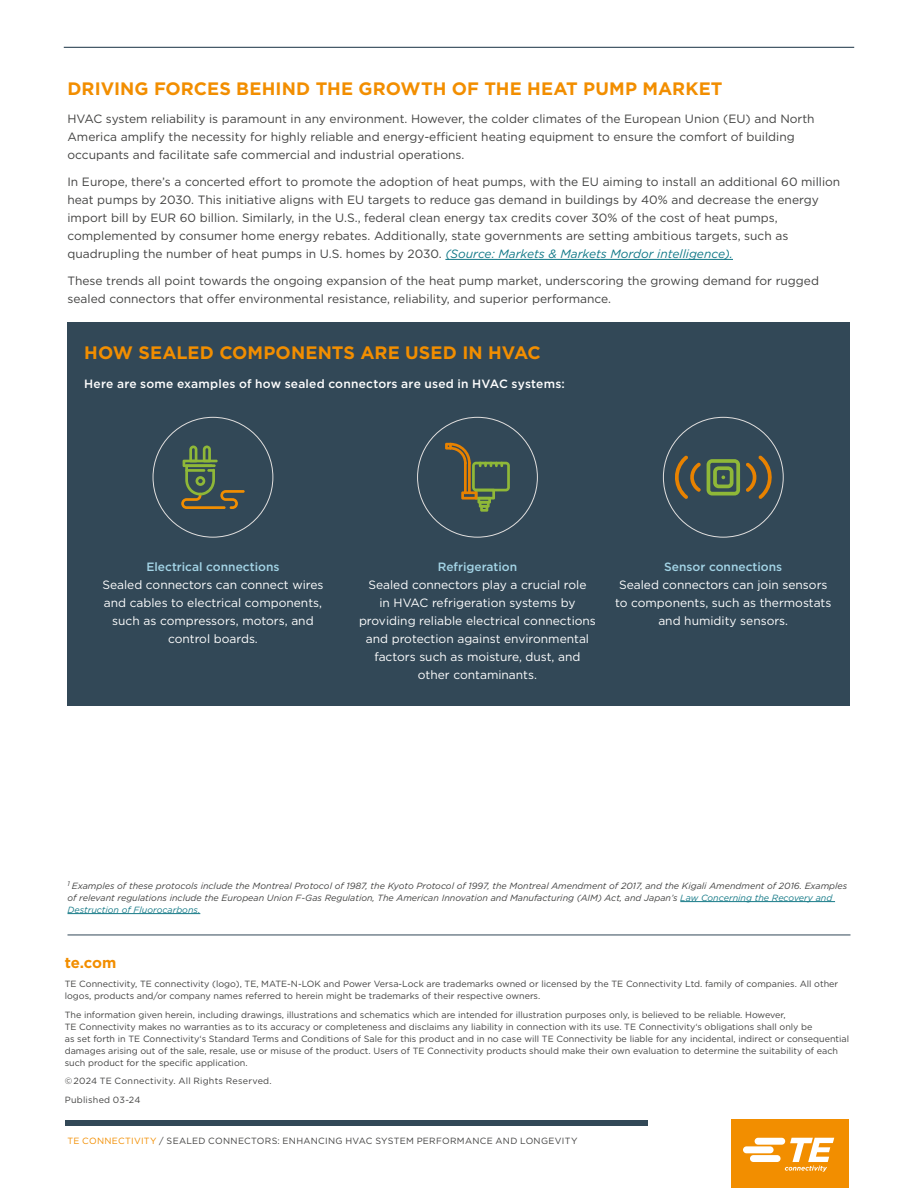
<style>
.page{position:relative;width:918px;height:1188px;background:#fff}
.page>*{position:absolute;margin:0;border:0;box-sizing:border-box;transform-origin:0 0}
.t1{font:700 18px "Gotham";letter-spacing:.005em;color:#f28e00}
.t2{font:700 15px "Gotham";color:#f28e00}
.t3{font:12px/18px "Gotham";color:#424241}
.t4{font:12px/18px "Gotham";color:#fff;text-align:center}
.t5{font:500 12px "Gotham";letter-spacing:.015em;color:#fff}
.t6{font:500 12px "Gotham";color:#a3d4e6}
.t7{font:9px/12px "Gotham";color:#424241}
.t8{font:italic 9px/12px "Gotham";color:#424241}
.t9{font:9px "Gotham";letter-spacing:.03em;color:#424241}
.t10{font:9px/18.5px "Gotham";letter-spacing:.025em;color:#424241}
.s1{font-style:italic;color:#117887}
.s2{color:#167a87}
.s3{color:#f28e00}
</style>
<div class="page">
<div style="left:65px;top:1120px;width:583px;height:5px;background:#324857"></div>
<hr style="left:68px;top:935px;width:782px;height:1px;background:#324857">
<hr style="left:64px;top:47px;width:790px;height:1px;background:#324857">
<div style="left:732px;top:1119px;width:117px;height:69px;background:#f28e00"></div>
<svg style="left:743px;top:1138px;width:91px;height:34px"></svg>
<hr style="left:445px;top:259px;width:288px;height:1px;background:#117887">
<div style="left:68px;top:323px;width:782px;height:383px;background:#324857"></div>
<svg style="left:181px;top:446px;width:64px;height:63px"></svg>
<svg style="left:675px;top:455px;width:26px;height:44px"></svg>
<svg style="left:746px;top:455px;width:26px;height:44px"></svg>
<svg style="left:707px;top:459px;width:33px;height:37px"></svg>
<svg style="left:445px;top:443px;width:65px;height:69px"></svg>
<hr style="left:680px;top:901px;width:155px;height:1px;background:#167a87">
<hr style="left:68px;top:913px;width:132px;height:1px;background:#167a87">
<h1 class="t1" style="left:68px;top:77px;width:657px">DRIVING FORCES BEHIND THE GROWTH OF THE HEAT PUMP MARKET</h1>
<p class="t3" style="left:68px;top:110px;width:749px">HVAC system reliability is paramount in any environment. However, the colder climates of the European Union (EU) and North<br>America amplify the necessity for highly reliable and energy-efficient heating equipment to ensure the comfort of building occupants and facilitate safe commercial and industrial operations.</p>
<p class="t3" style="left:68px;top:173px;width:774px">In Europe, there’s a concerted effort to promote the adoption of heat pumps, with the EU aiming to install an additional 60 million heat pumps by 2030. This initiative aligns with EU targets to reduce gas demand in buildings by 40% and decrease the energy import bill by EUR 60 billion. Similarly, in the U.S., federal clean energy tax credits cover 30% of the cost of heat pumps, complemented by consumer home energy rebates. Additionally, state governments are setting ambitious targets, such as quadrupling the number of heat pumps in U.S. homes by 2030. <span class="s1">(Source: Markets &amp; Markets Mordor intelligence).</span></p>
<p class="t3" style="left:68px;top:271px;width:753px">These trends all point towards the ongoing expansion of the heat pump market, underscoring the growing demand for rugged sealed connectors that offer environmental resistance, reliability, and superior performance.</p>
<h1 class="t1" style="left:84px;top:341px;width:458px">HOW SEALED COMPONENTS ARE USED IN HVAC</h1>
<p class="t5" style="left:84px;top:376px;width:482px">Here are some examples of how sealed connectors are used in HVAC systems:</p>
<p class="t6" style="left:146px;top:559px;width:135px">Electrical connections</p>
<p class="t4" style="left:102px;top:576px;width:223px">Sealed connectors can connect wires and cables to electrical components, such as compressors, motors, and control boards.</p>
<p class="t6" style="left:438px;top:559px;width:81px">Refrigeration</p>
<p class="t4" style="left:359px;top:576px;width:238px">Sealed connectors play a crucial role<br>in HVAC refrigeration systems by providing reliable electrical connections and protection against environmental factors such as moisture, dust, and other contaminants.</p>
<p class="t6" style="left:664px;top:559px;width:120px">Sensor connections</p>
<p class="t4" style="left:615px;top:576px;width:218px">Sealed connectors can join sensors to components, such as thermostats and humidity sensors.</p>
<p class="t8" style="left:67px;top:879px;width:781px"><sup>1</sup> Examples of these protocols include the Montreal Protocol of 1987, the Kyoto Protocol of 1997, the Montreal Amendment of 2017, and the Kigali Amendment of 2016. Examples of relevant regulations include the European Union F-Gas Regulation, The American Innovation and Manufacturing (AIM) Act, and Japan’s <span class="s2">Law Concerning the Recovery and<br>Destruction of Fluorocarbons.</span></p>
<p class="t2" style="left:65px;top:953px;width:53px">te.com</p>
<p class="t7" style="left:65px;top:978px;width:775px">TE Connectivity, TE connectivity (logo), TE, MATE-N-LOK and Power Versa-Lock are trademarks owned or licensed by the TE Connectivity Ltd. family of companies. All other logos, products and/or company names referred to herein might be trademarks of their respective owners.</p>
<p class="t7" style="left:65px;top:1008px;width:786px">The information given herein, including drawings, illustrations and schematics which are intended for illustration purposes only, is believed to be reliable. However,<br>TE Connectivity makes no warranties as to its accuracy or completeness and disclaims any liability in connection with its use. TE Connectivity‘s obligations shall only be<br>as set forth in TE Connectivity‘s Standard Terms and Conditions of Sale for this product and in no case will TE Connectivity be liable for any incidental, indirect or consequential damages arising out of the sale, resale, use or misuse of the product. Users of TE Connectivity products should make their own evaluation to determine the suitability of each such product for the specific application.</p>
<p class="t10" style="left:65px;top:1072px;width:209px">© 2024 TE Connectivity. All Rights Reserved.<br>Published 03-24</p>
<p class="t9" style="left:68px;top:1135px;width:512px"><span class="s3">TE CONNECTIVITY</span> / SEALED CONNECTORS: ENHANCING HVAC SYSTEM PERFORMANCE AND LONGEVITY</p>
</div>
